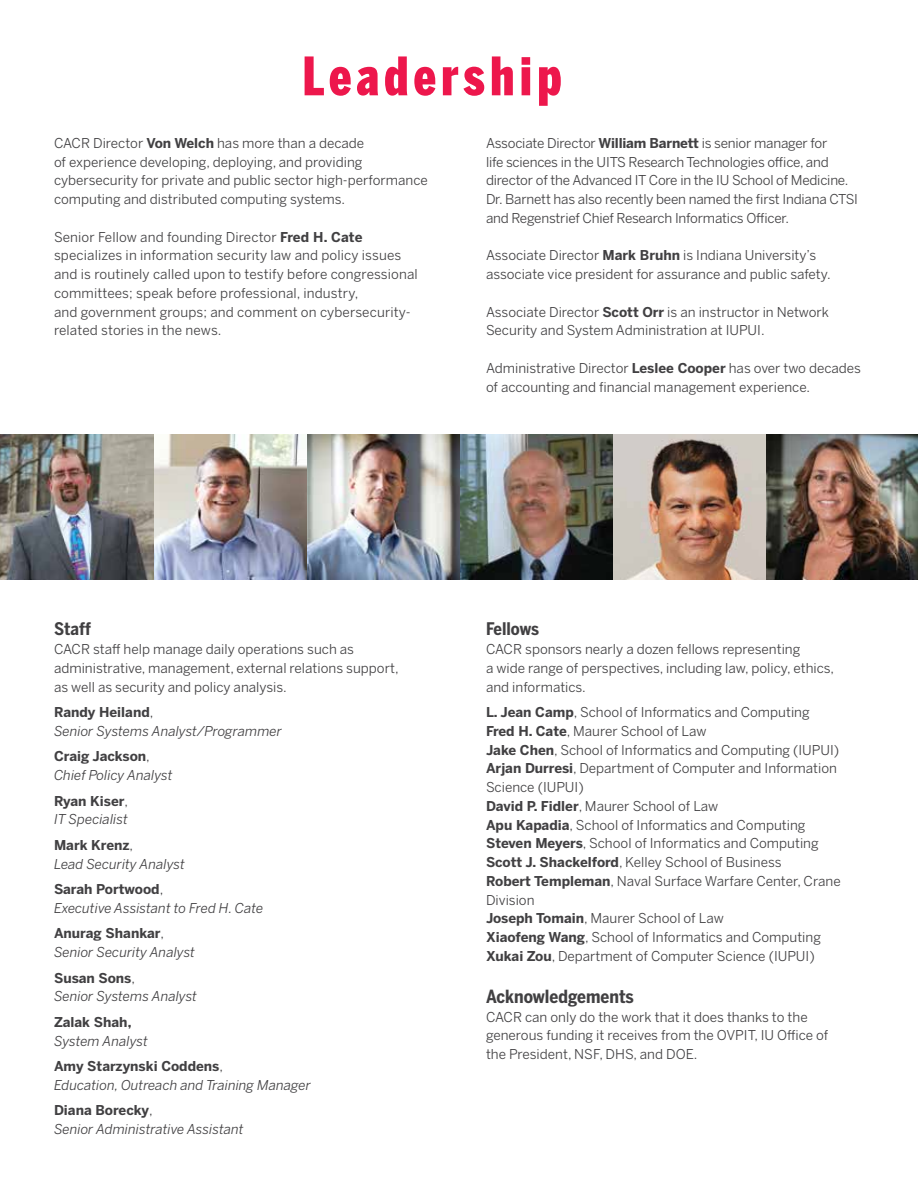
<style>
.page{position:relative;width:918px;height:1188px;background:#fff}
.page>*{position:absolute;margin:0;border:0;box-sizing:border-box;transform-origin:0 0}
.t1{font:900 52.5px "Benton Sans Comp";letter-spacing:.1em;color:#ed174c}
.t2{font:700 18px "Benton Sans Cond";color:#414042}
.t3{font:700 17.25px "Benton Sans Cond";color:#414042}
.t4{font:13.5px/18.8px "Benton Sans";color:#414042}
.t5{font:italic 13.5px/18.8px "Benton Sans";color:#414042}
.t6{font:700 13.5px/25.5px "Benton Sans";color:#414042}
.s1{font-weight:700}
.s2{font-weight:700;font-style:normal}
.s3{font-style:normal}
.s4{font-weight:400;font-style:italic}
.s5{font-weight:400}
</style>
<div class="page">
<img style="left:0;top:434px;width:918px;height:145px">
<h1 class="t1" style="left:303px;top:43px;width:260px">Leadership</h1>
<p class="t4" style="left:54px;top:134px;width:375px">CACR Director <span class="s1">Von Welch</span> has more than a decade<br>of experience developing, deploying, and providing cybersecurity for private and public sector high-performance computing and distributed computing systems.</p>
<p class="t4" style="left:54px;top:227px;width:365px">Senior Fellow and founding Director <span class="s1">Fred H. Cate </span>specializes in information security law and policy issues and is routinely called upon to testify before congressional committees; speak before professional, industry,<br>and government groups; and comment on cybersecurity&shy;related stories in the news.</p>
<p class="t4" style="left:486px;top:134px;width:374px">Associate Director <span class="s1">William Barnett</span> is senior manager for<br>life sciences in the UITS Research Technologies office, and director of the Advanced IT Core in the IU School of Medicine.<br>Dr. Barnett has also recently been named the first Indiana CTSI and Regenstrief Chief Research Informatics Officer.</p>
<p class="t4" style="left:486px;top:246px;width:346px">Associate Director <span class="s1">Mark Bruhn</span> is Indiana University’s associate vice president for assurance and public safety.</p>
<p class="t4" style="left:486px;top:302px;width:345px">Associate Director <span class="s1">Scott Orr</span> is an instructor in Network<br>Security and System Administration at IUPUI.</p>
<p class="t4" style="left:486px;top:359px;width:376px">Administrative Director <span class="s1">Leslee Cooper</span> has over two decades of accounting and financial management experience.</p>
<p class="t3" style="left:54px;top:618px;width:38px">Staff</p>
<p class="t4" style="left:54px;top:640px;width:346px">CACR staff help manage daily operations such as administrative, management, external relations support, as well as security and policy analysis.</p>
<p class="t5" style="left:54px;top:703px;width:229px"><span class="s2">Randy Heiland</span><span class="s3">,<br></span>Senior Systems Analyst/Programmer</p>
<p class="t5" style="left:54px;top:747px;width:120px"><span class="s2">Craig Jackson</span><span class="s3">,<br></span>Chief Policy Analyst</p>
<p class="t5" style="left:54px;top:791px;width:76px"><span class="s2">Ryan Kiser</span><span class="s3">,<br></span>IT Specialist</p>
<p class="t5" style="left:54px;top:836px;width:132px"><span class="s2">Mark Krenz</span><span class="s3">,<br></span>Lead Security Analyst</p>
<p class="t5" style="left:54px;top:880px;width:211px"><span class="s2">Sarah Portwood</span><span class="s3">,<br></span>Executive Assistant to Fred H. Cate</p>
<p class="t5" style="left:54px;top:924px;width:143px"><span class="s2">Anurag Shankar</span><span class="s3">,<br></span>Senior Security Analyst</p>
<p class="t5" style="left:54px;top:968px;width:145px"><span class="s2">Susan Sons</span><span class="s3">,<br></span>Senior Systems Analyst</p>
<p class="t6" style="left:54px;top:1009px;width:79px">Zalak Shah,</p>
<p class="t6" style="left:54px;top:1028px;width:171px"><span class="s4">System Analyst<br></span>Amy Starzynski Coddens<span class="s5">,</span></p>
<p class="t5" style="left:54px;top:1072px;width:258px;line-height:25.5px">Education, Outreach and Training Manager<br><span class="s2">Diana Borecky</span><span class="s3">,</span></p>
<p class="t5" style="left:54px;top:1120px;width:191px">Senior Administrative Assistant</p>
<p class="t3" style="left:486px;top:618px;width:55px">Fellows</p>
<p class="t4" style="left:486px;top:640px;width:350px">CACR sponsors nearly a dozen fellows representing<br>a wide range of perspectives, including law, policy, ethics, and informatics.</p>
<p class="t4" style="left:486px;top:703px;width:356px"><span class="s1">L. Jean Camp</span>, School of Informatics and Computing <span class="s1">Fred H. Cate</span>, Maurer School of Law<br><span class="s1">Jake Chen</span>, School of Informatics and Computing (IUPUI)<br><span class="s1">Arjan Durresi</span>, Department of Computer and Information Science (IUPUI)<br><span class="s1">David P. Fidler</span>, Maurer School of Law<br><span class="s1">Apu Kapadia</span>, School of Informatics and Computing <span class="s1">Steven Meyers</span>, School of Informatics and Computing <span class="s1">Scott J. Shackelford</span>, Kelley School of Business<br><span class="s1">Robert Templeman</span>, Naval Surface Warfare Center, Crane Division<br><span class="s1">Joseph Tomain</span>, Maurer School of Law<br><span class="s1">Xiaofeng Wang</span>, School of Informatics and Computing <span class="s1">Xukai Zou</span>, Department of Computer Science (IUPUI)</p>
<h2 class="t2" style="left:486px;top:985px;width:149px">Acknowledgements</h2>
<p class="t4" style="left:486px;top:1007px;width:344px">CACR can only do the work that it does thanks to the generous funding it receives from the OVPIT, IU Office of the President, NSF, DHS, and DOE.</p>
</div>
